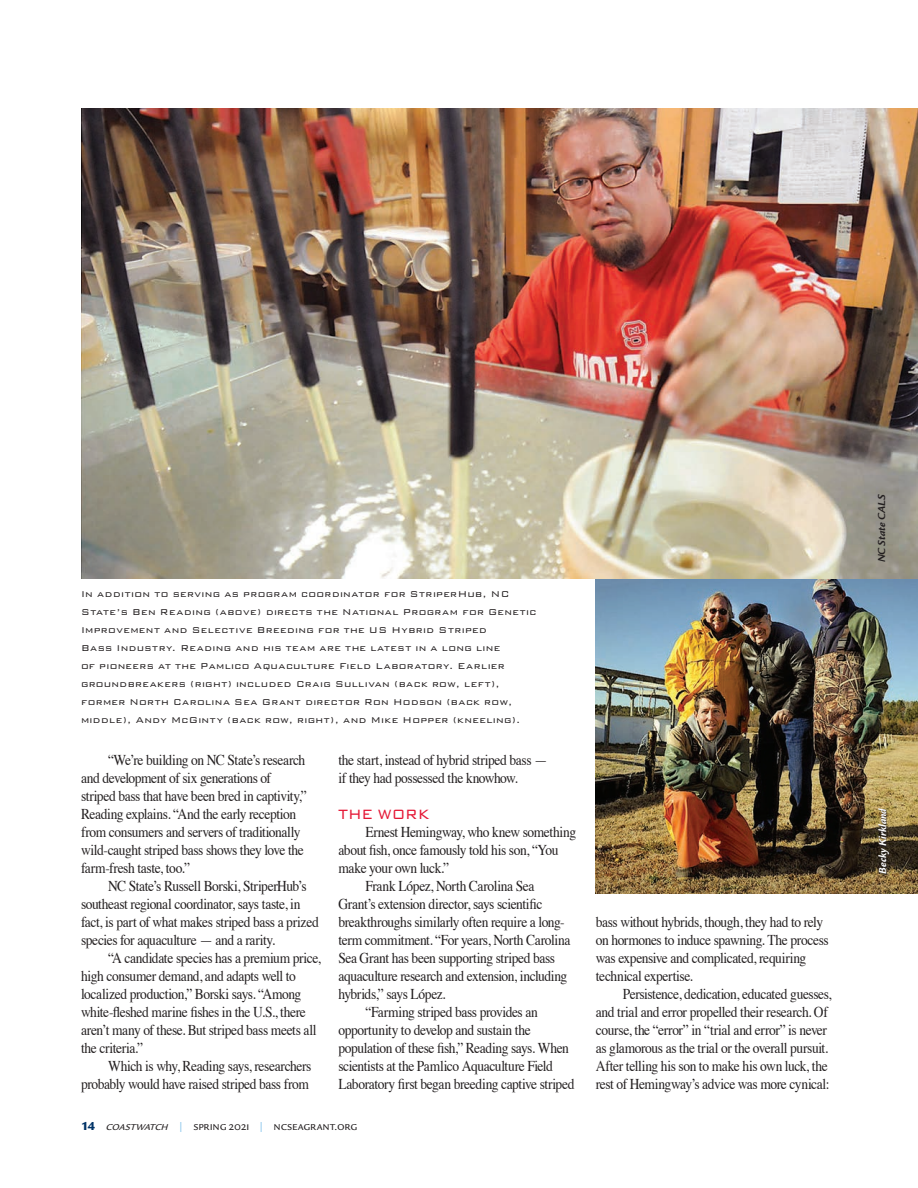
<style>
.page{position:relative;width:918px;height:1188px;background:#fff}
.page>*{position:absolute;margin:0;border:0;box-sizing:border-box;transform-origin:0 0}
.t1{font:300 18px "Bank Gothic BT";letter-spacing:.005em;color:#e51836;scale:.9 1}
.t2{font:15px/18px "Times";letter-spacing:-.03em;color:#231f20;scale:.9 1}
.t3{font:12px "Legacy Sans SC";letter-spacing:-.01em;color:#231f20}
.t4{font:300 11.25px/18px "Bank Gothic BT";letter-spacing:.035em;color:#231f20}
.t5{font:italic 700 10.5px "Legacy Sans";color:#fff}
.t6{font:italic 700 10.5px "Legacy Sans";color:#231f20}
.s1{font-family:"Legacy Sans";font-weight:900;color:#003367}
.s2{font-style:italic}
.s3{font-weight:500;color:#78bde8}
</style>
<div class="page">
<img style="left:596px;top:579px;width:322px;height:314px">
<img style="left:81px;top:108px;width:837px;height:471px">
<svg style="left:878px;top:807px;width:13px;height:68px"></svg>
<p class="t4" style="left:81px;top:585px;width:457px">In addition to serving as program coordinator for StriperHub, NC State’s Ben Reading (above) directs the National Program for Genetic Improvement and Selective Breeding for the US Hybrid Striped<br>Bass Industry. Reading and his team are the latest in a long line<br>of pioneers at the Pamlico Aquaculture Field Laboratory. Earlier groundbreakers (right) included Craig Sullivan (back row, left), former North Carolina Sea Grant director Ron Hodson (back row, middle), Andy McGinty (back row, right), and Mike Hopper (kneeling).</p>
<p class="t2" style="left:81px;top:750px;width:253px;text-indent:27px">“We’re building on NC State’s research and development of six generations of striped bass that have been bred in captivity,” Reading explains. “And the early reception from consumers and servers of traditionally wild-caught striped bass shows they love the farm-fresh taste, too.”</p>
<p class="t2" style="left:81px;top:876px;width:266px;text-indent:27px">NC State’s Russell Borski, StriperHub’s southeast regional coordinator, says taste, in fact, is part of what makes striped bass a prized species for aquaculture — and a rarity.</p>
<p class="t2" style="left:81px;top:948px;width:268px;text-indent:27px">“A candidate species has a premium price, high consumer demand, and adapts well to localized production,” Borski says. “Among white-fleshed marine fishes in the U.S., there aren’t many of these. But striped bass meets all the criteria.”</p>
<p class="t2" style="left:81px;top:1056px;width:258px;text-align:right">Which is why, Reading says, researchers probably would have raised striped bass from</p>
<p class="t2" style="left:338px;top:750px;width:234px">the start, instead of hybrid striped bass — if they had possessed the knowhow.</p>
<p class="t1" style="left:338px;top:805px;width:103px">THE WORK</p>
<p class="t2" style="left:338px;top:822px;width:266px;text-indent:27px">Ernest Hemingway, who knew something about fish, once famously told his son, “You make your own luck.”</p>
<p class="t2" style="left:338px;top:876px;width:259px;text-indent:27px">Frank López, North Carolina Sea Grant’s extension director, says scientific breakthroughs similarly often require a long&shy;term commitment. “For years, North Carolina Sea Grant has been supporting striped bass aquaculture research and extension, including hybrids,” says López.</p>
<p class="t2" style="left:338px;top:1002px;width:264px;text-indent:27px">“Farming striped bass provides an opportunity to develop and sustain the population of these fish,” Reading says. When scientists at the Pamlico Aquaculture Field Laboratory first began breeding captive striped</p>
<p class="t3" style="left:81px;top:1119px;width:278px"><span class="s1">14</span> <span class="s2">coastwatch</span> <span class="s3">|</span> spring 2021 <span class="s3">|</span> ncseagrant.org</p>
<p class="t2" style="left:596px;top:912px;width:260px">bass without hybrids, though, they had to rely on hormones to induce spawning. The process was expensive and complicated, requiring technical expertise.</p>
<p class="t2" style="left:596px;top:984px;width:264px;text-indent:27px">Persistence, dedication, educated guesses, and trial and error propelled their research. Of course, the “error” in “trial and error” is never as glamorous as the trial or the overall pursuit.<br>After telling his son to make his own luck, the rest of Hemingway’s advice was more cynical:</p>
<p class="t6" style="left:875px;top:562px;width:70px;rotate:-90deg">NC State CALS</p>
<p class="t5" style="left:876px;top:874px;width:67px;rotate:-90deg">Becky Kirkland</p>
</div>
